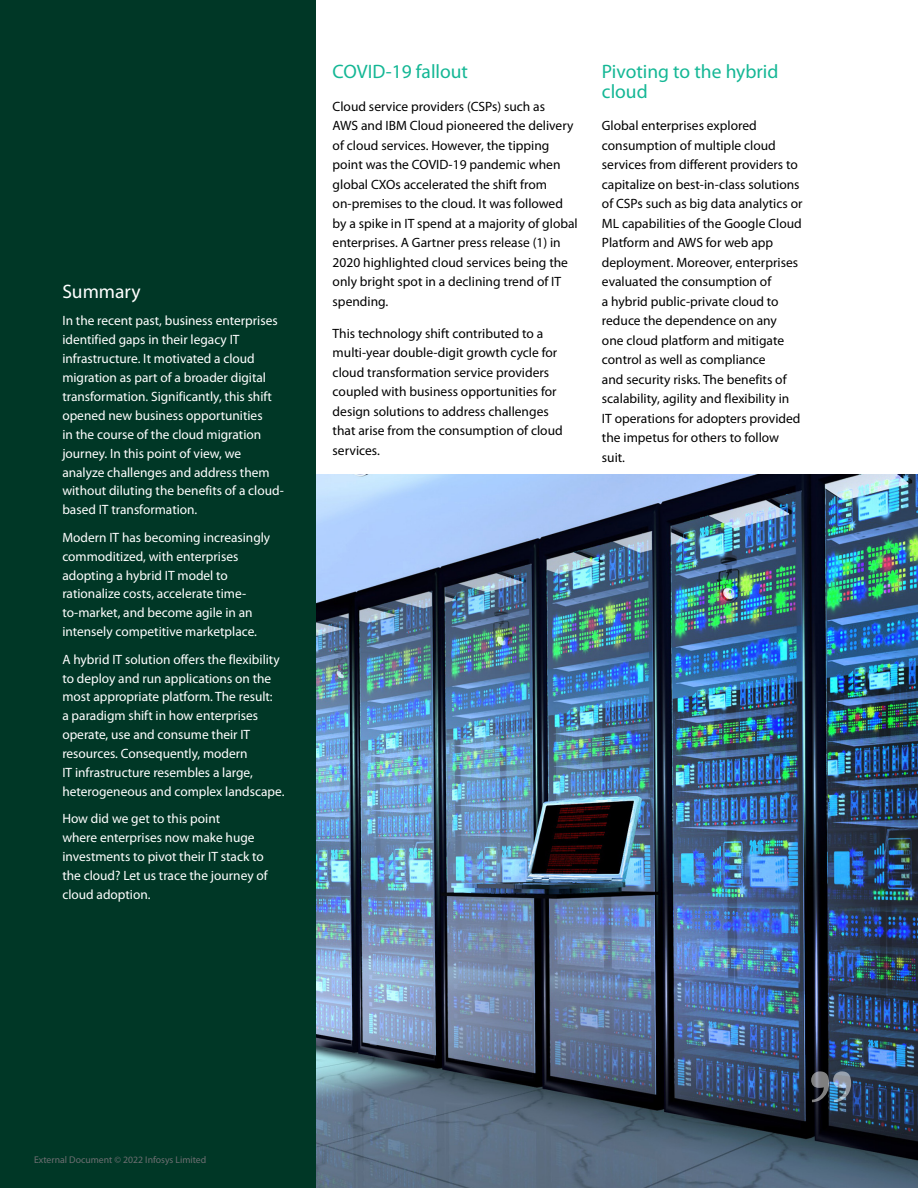
<style>
.page{position:relative;width:918px;height:1188px;background:#fff}
.page>*{position:absolute;margin:0;border:0;box-sizing:border-box;transform-origin:0 0}
.t1{font:19.5px/19.5px "Myriad Pro";color:#14b795}
.t2{font:19.5px "Myriad Pro";color:#fff}
.t3{font:13.5px/19.5px "Myriad Pro";color:#000}
.t4{font:13.5px/18.9px "Myriad Pro";color:#fff}
.t5{font:9.75px "Myriad Pro";color:#6d6e71}
</style>
<div class="page">
<img style="left:316px;top:475px;width:602px;height:713px">
<div style="left:0;top:0;width:316px;height:1188px;background:#003726"></div>
<svg style="left:811px;top:1071px;width:40px;height:31px"></svg>
<h1 class="t2" style="left:62px;top:279px;width:80px">Summary</h1>
<p class="t4" style="left:62px;top:311px;width:223px">In the recent past, business enterprises identified gaps in their legacy IT infrastructure. It motivated a cloud migration as part of a broader digital transformation. Significantly, this shift opened new business opportunities<br>in the course of the cloud migration journey. In this point of view, we analyze challenges and address them without diluting the benefits of a cloud&shy;based IT transformation.</p>
<p class="t4" style="left:62px;top:528px;width:209px">Modern IT has becoming increasingly commoditized, with enterprises adopting a hybrid IT model to rationalize costs, accelerate time&shy;to-market, and become agile in an intensely competitive marketplace.</p>
<p class="t4" style="left:62px;top:649px;width:224px">A hybrid IT solution offers the flexibility to deploy and run applications on the most appropriate platform. The result:<br>a paradigm shift in how enterprises operate, use and consume their IT resources. Consequently, modern<br>IT infrastructure resembles a large, heterogeneous and complex landscape.</p>
<p class="t4" style="left:62px;top:809px;width:207px">How did we get to this point<br>where enterprises now make huge investments to pivot their IT stack to the cloud? Let us trace the journey of cloud adoption.</p>
<h1 class="t1" style="left:333px;top:62px;width:137px">COVID-19 fallout</h1>
<p class="t3" style="left:333px;top:96px;width:247px">Cloud service providers (CSPs) such as<br>AWS and IBM Cloud pioneered the delivery of cloud services. However, the tipping point was the COVID-19 pandemic when global CXOs accelerated the shift from on-premises to the cloud. It was followed by a spike in IT spend at a majority of global enterprises. A Gartner press release (1) in 2020 highlighted cloud services being the only bright spot in a declining trend of IT spending.</p>
<p class="t3" style="left:333px;top:323px;width:232px">This technology shift contributed to a multi-year double-digit growth cycle for cloud transformation service providers coupled with business opportunities for design solutions to address challenges that arise from the consumption of cloud services.</p>
<h1 class="t1" style="left:602px;top:62px;width:178px">Pivoting to the hybrid cloud</h1>
<p class="t3" style="left:602px;top:116px;width:202px">Global enterprises explored consumption of multiple cloud services from different providers to capitalize on best-in-class solutions of CSPs such as big data analytics or<br>ML capabilities of the Google Cloud<br>Platform and AWS for web app deployment. Moreover, enterprises evaluated the consumption of<br>a hybrid public-private cloud to reduce the dependence on any<br>one cloud platform and mitigate control as well as compliance<br>and security risks. The benefits of scalability, agility and flexibility in<br>IT operations for adopters provided the impetus for others to follow suit.</p>
<p class="t5" style="left:34px;top:1154px;width:174px">External Document © 2022 Infosys Limited</p>
</div>
